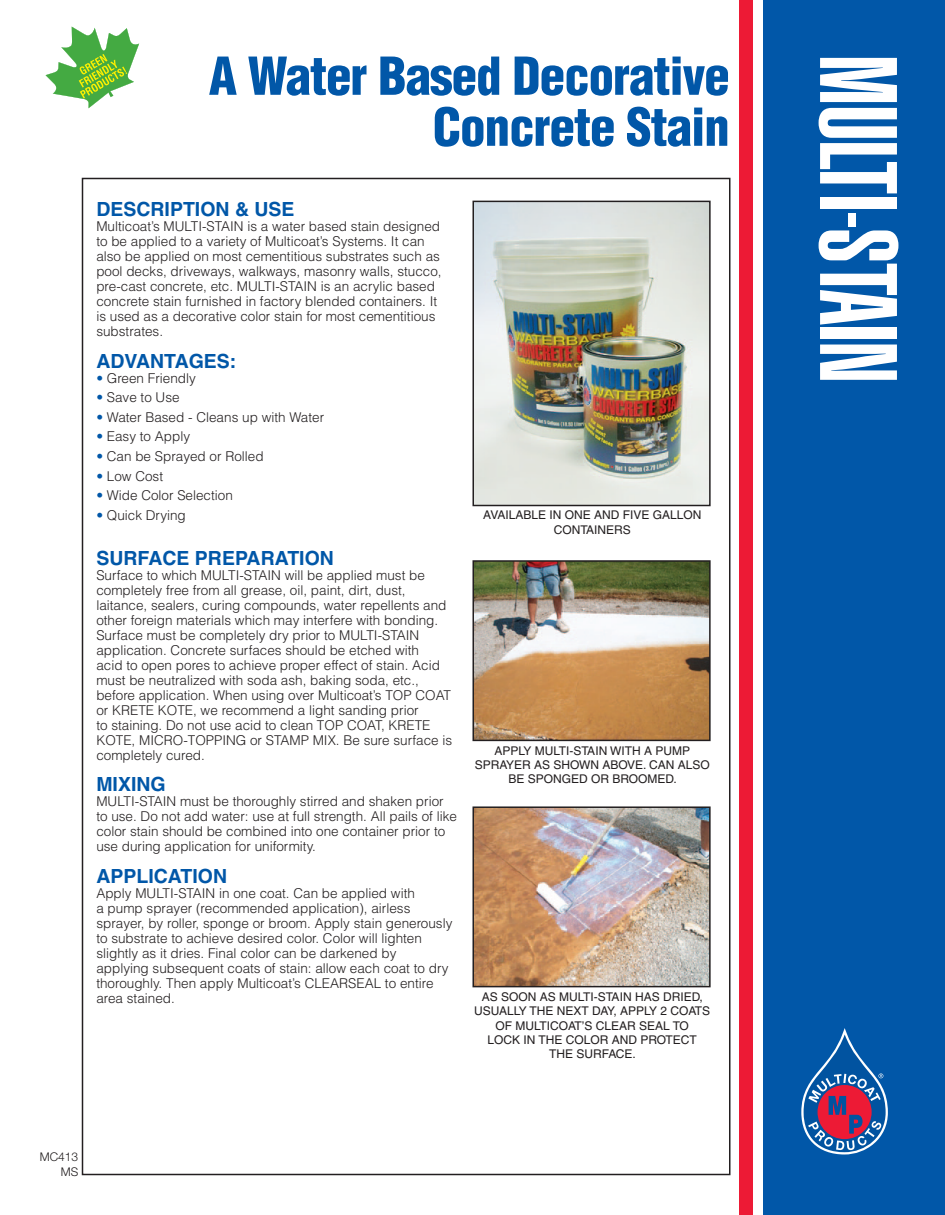
<style>
.page{position:relative;width:945px;height:1215px;background:#fff}
.page>*{position:absolute;margin:0;border:0;box-sizing:border-box;transform-origin:0 0}
.t1{font:900 extra-condensed 108px "Helvetica";letter-spacing:-.01em;color:#fff}
.t2{font:900 condensed 51px/51px "Helvetica";letter-spacing:-.02em;color:#0157a8;text-align:right}
.t3{font:700 19.5px "Helvetica";color:#0157a8}
.t4{font:300 13.5px/15px "Helvetica";color:#231f20}
.t5{font:12px/14.4px "Helvetica";color:#231f20;text-align:center}
.t6{font:300 12px/14.4px "Helvetica Neue";color:#231f20;text-align:right}
.s1{color:#0157a8}
</style>
<div class="page">
<div style="left:764px;top:1px;width:181px;height:1214px;background:#0157a8"></div>
<div style="left:739px;top:0;width:14px;height:1214px;background:#ed1a35"></div>
<svg style="left:801px;top:1028px;width:87px;height:127px"></svg>
<svg style="left:46px;top:27px;width:93px;height:81px"></svg>
<img style="left:475px;top:204px;width:233px;height:299px">
<div style="left:472px;top:201px;width:239px;height:305px;border:2px solid #231f20"></div>
<img style="left:475px;top:563px;width:233px;height:175px">
<div style="left:472px;top:560px;width:239px;height:181px;border:2px solid #231f20"></div>
<img style="left:475px;top:809px;width:233px;height:175px">
<div style="left:472px;top:806px;width:239px;height:181px;border:2px solid #231f20"></div>
<h2 class="t2" style="left:209px;top:52px;width:523px">A Water Based Decorative<br>Concrete Stain</h2>
<h3 class="t3" style="left:96px;top:202px;width:200px">DESCRIPTION &amp; USE</h3>
<p class="t4" style="left:96px;top:220px;width:347px">Multicoat’s MULTI-STAIN is a water based stain designed to be applied to a variety of Multicoat’s Systems. It can also be applied on most cementitious substrates such as pool decks, driveways, walkways, masonry walls, stucco, pre-cast concrete, etc. MULTI-STAIN is an acrylic based concrete stain furnished in factory blended containers. It is used as a decorative color stain for most cementitious substrates.</p>
<h3 class="t3" style="left:96px;top:354px;width:142px">ADVANTAGES:</h3>
<p class="t4" style="left:96px;top:372px;width:101px"><span class="s1">•</span> Green Friendly</p>
<p class="t4" style="left:96px;top:391px;width:85px"><span class="s1">•</span> Save to Use</p>
<p class="t4" style="left:96px;top:411px;width:229px"><span class="s1">•</span> Water Based - Cleans up with Water</p>
<p class="t4" style="left:96px;top:430px;width:95px"><span class="s1">•</span> Easy to Apply</p>
<p class="t4" style="left:96px;top:450px;width:169px"><span class="s1">•</span> Can be Sprayed or Rolled</p>
<p class="t4" style="left:96px;top:469px;width:68px"><span class="s1">•</span> Low Cost</p>
<p class="t4" style="left:96px;top:489px;width:138px"><span class="s1">•</span> Wide Color Selection</p>
<p class="t4" style="left:96px;top:509px;width:91px"><span class="s1">•</span> Quick Drying</p>
<h3 class="t3" style="left:96px;top:551px;width:239px">SURFACE PREPARATION</h3>
<p class="t4" style="left:96px;top:569px;width:357px">Surface to which MULTI-STAIN will be applied must be completely free from all grease, oil, paint, dirt, dust, laitance, sealers, curing compounds, water repellents and other foreign materials which may interfere with bonding.<br>Surface must be completely dry prior to MULTI-STAIN application. Concrete surfaces should be etched with<br>acid to open pores to achieve proper effect of stain. Acid must be neutralized with soda ash, baking soda, etc., before application. When using over Multicoat’s TOP COAT or KRETE KOTE, we recommend a light sanding prior<br>to staining. Do not use acid to clean TOP COAT, KRETE KOTE, MICRO-TOPPING or STAMP MIX. Be sure surface is completely cured.</p>
<h3 class="t3" style="left:96px;top:777px;width:71px">MIXING</h3>
<p class="t4" style="left:96px;top:795px;width:362px">MULTI-STAIN must be thoroughly stirred and shaken prior to use. Do not add water: use at full strength. All pails of like color stain should be combined into one container prior to use during application for uniformity.</p>
<h3 class="t3" style="left:96px;top:869px;width:132px">APPLICATION</h3>
<p class="t4" style="left:96px;top:886px;width:358px">Apply MULTI-STAIN in one coat. Can be applied with<br>a pump sprayer (recommended application), airless sprayer, by roller, sponge or broom. Apply stain generously to substrate to achieve desired color. Color will lighten slightly as it dries. Final color can be darkened by<br>applying subsequent coats of stain: allow each coat to dry thoroughly. Then apply Multicoat’s CLEARSEAL to entire area stained.</p>
<p class="t5" style="left:483px;top:509px;width:220px">AVAILABLE IN ONE AND FIVE GALLON<br>CONTAINERS</p>
<p class="t5" style="left:475px;top:744px;width:237px">APPLY MULTI-STAIN WITH A PUMP<br>SPRAYER AS SHOWN ABOVE. CAN ALSO<br>BE SPONGED OR BROOMED.</p>
<p class="t5" style="left:474px;top:991px;width:237px">AS SOON AS MULTI-STAIN HAS DRIED,<br>USUALLY THE NEXT DAY, APPLY 2 COATS<br>OF MULTICOAT’S CLEAR SEAL TO<br>LOCK IN THE COLOR AND PROTECT<br>THE SURFACE.</p>
<p class="t6" style="left:40px;top:1151px;width:40px">MC413<br>MS</p>
<h1 class="t1" style="left:897px;top:54px;width:331px;rotate:90deg">MULTI-STAIN</h1>
</div>
